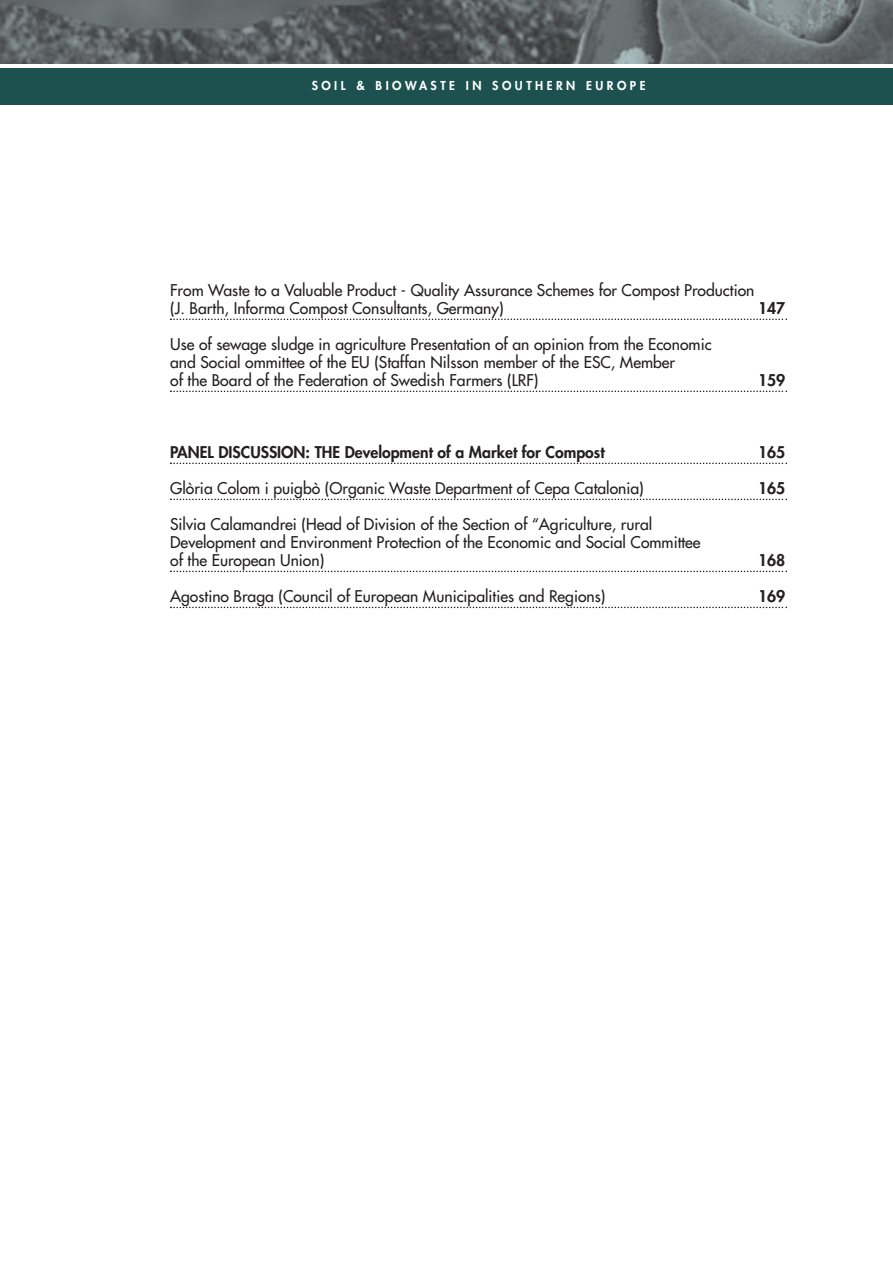
<style>
.page{position:relative;width:893px;height:1262px;background:#fff}
.page>*{position:absolute;margin:0;border:0;box-sizing:border-box;transform-origin:0 0}
.t1{font:15.75px/18px "Futura";color:#231f20}
.t2{font:800 15.75px "Futura";color:#231f20}
.t3{font:800 12px "Futura";letter-spacing:.29em;color:#fff}
</style>
<div class="page">
<svg style="left:170px;top:318px;width:617px;height:2px"></svg>
<svg style="left:170px;top:390px;width:617px;height:2px"></svg>
<svg style="left:170px;top:462px;width:617px;height:2px"></svg>
<svg style="left:170px;top:498px;width:617px;height:2px"></svg>
<svg style="left:170px;top:570px;width:617px;height:2px"></svg>
<svg style="left:170px;top:606px;width:617px;height:2px"></svg>
<img style="left:0;top:0;width:892px;height:64px">
<div style="left:0;top:68px;width:892px;height:36px;background:#1c5150"></div>
<p class="t3" style="left:311px;top:79px;width:335px">SOIL &amp; BIOWASTE IN SOUTHERN EUROPE</p>
<p class="t1" style="left:170px;top:282px;width:585px">From Waste to a Valuable Product - Quality Assurance Schemes for Compost Production (J. Barth, Informa Compost Consultants, Germany)</p>
<p class="t2" style="left:758px;top:301px;width:29px">147</p>
<p class="t1" style="left:170px;top:336px;width:543px">Use of sewage sludge in agriculture Presentation of an opinion from the Economic and Social ommittee of the EU (Staffan Nilsson member of the ESC, Member<br>of the Board of the Federation of Swedish Farmers (LRF)</p>
<p class="t2" style="left:758px;top:373px;width:29px">159</p>
<p class="t2" style="left:170px;top:445px;width:436px">PANEL DISCUSSION: THE Development of a Market for Compost</p>
<p class="t2" style="left:758px;top:445px;width:29px">165</p>
<p class="t1" style="left:170px;top:480px;width:475px">Glòria Colom i puigbò (Organic Waste Department of Cepa Catalonia)</p>
<p class="t2" style="left:758px;top:481px;width:29px">165</p>
<p class="t1" style="left:170px;top:516px;width:532px">Silvia Calamandrei (Head of Division of the Section of “Agriculture, rural<br>Development and Environment Protection of the Economic and Social Committee of the European Union)</p>
<p class="t2" style="left:758px;top:553px;width:29px">168</p>
<p class="t1" style="left:170px;top:588px;width:436px">Agostino Braga (Council of European Municipalities and Regions)</p>
<p class="t2" style="left:758px;top:589px;width:29px">169</p>
</div>
